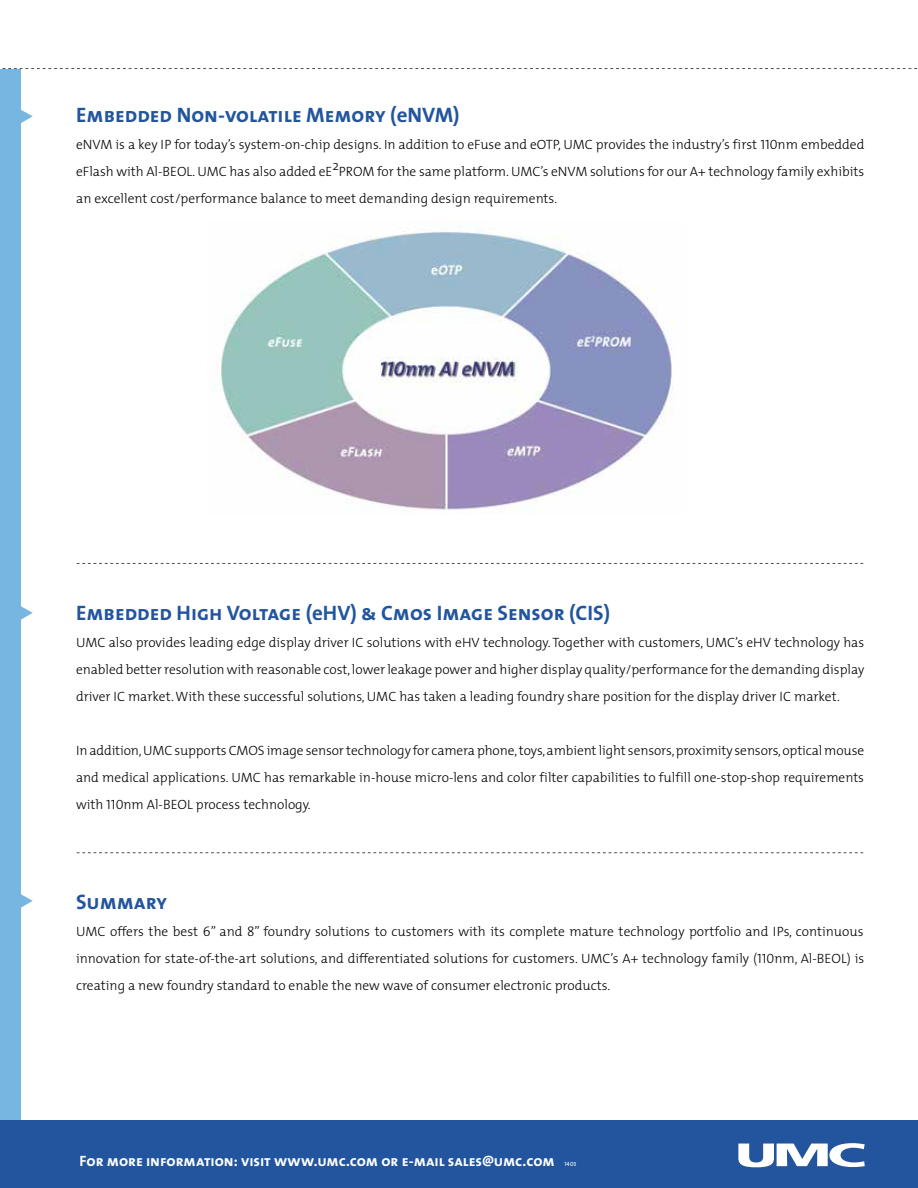
<style>
.page{position:relative;width:918px;height:1188px;background:#fff}
.page>*{position:absolute;margin:0;border:0;box-sizing:border-box;transform-origin:0 0}
.t1{font:21px "The Mix Bold Caps";color:#22559e}
.t2{font:15px "The Mix Bold Caps";letter-spacing:-.005em;color:#fff}
.t3{font:300 13.5px/27px "The Mix";color:#000;text-align:justify}
.t4{font:6px "The Mix Caps";color:#fff}
.s1{font-family:"The Mix";font-weight:700}
.s2{font-family:"The Mix Light Caps";font-weight:400}
</style>
<div class="page">
<div style="left:0;top:69px;width:20px;height:1058px;background:#78b6e2"></div>
<div style="left:0;top:1121px;width:918px;height:67px;background:#22559e"></div>
<svg style="left:738px;top:1143px;width:127px;height:24px"></svg>
<svg style="left:20px;top:108px;width:13px;height:17px"></svg>
<svg style="left:20px;top:604px;width:13px;height:17px"></svg>
<svg style="left:2px;top:68px;width:915px;height:1px"></svg>
<svg style="left:77px;top:853px;width:787px;height:1px"></svg>
<svg style="left:77px;top:563px;width:787px;height:1px"></svg>
<svg style="left:20px;top:892px;width:13px;height:17px"></svg>
<img style="left:220px;top:229px;width:454px;height:283px">
<h1 class="t1" style="left:76px;top:98px;width:385px">Embedded Non-volatile Memory (<span class="s1">e</span>NVM)</h1>
<p class="t3" style="left:76px;top:131px;width:790px">eNVM is a key IP for today’s system-on-chip designs. In addition to eFuse and eOTP, UMC provides the industry’s first <span class="s2">110</span>nm embedded eFlash with Al-BEOL. UMC has also added eE2PROM for the same platform. UMC’s eNVM solutions for our A+ technology family exhibits an excellent cost/performance balance to meet demanding design requirements.</p>
<h1 class="t1" style="left:76px;top:595px;width:536px">Embedded High Voltage (<span class="s1">eHV</span>) &amp; Cmos Image Sensor (CIS)</h1>
<p class="t3" style="left:76px;top:628px;width:790px">UMC also provides leading edge display driver IC solutions with eHV technology. Together with customers, UMC’s eHV technology has enabled better resolution with reasonable cost, lower leakage power and higher display quality/performance for the demanding display driver IC market. With these successful solutions, UMC has taken a leading foundry share position for the display driver IC market.</p>
<p class="t3" style="left:76px;top:736px;width:790px">In addition, UMC supports CMOS image sensor technology for camera phone, toys, ambient light sensors, proximity sensors, optical mouse and medical applications. UMC has remarkable in-house micro-lens and color filter capabilities to fulfill one-stop-shop requirements with <span class="s2">110</span>nm Al-BEOL process technology.</p>
<h1 class="t1" style="left:76px;top:884px;width:93px">Summary</h1>
<p class="t3" style="left:76px;top:918px;width:790px">UMC offers the best 6” and 8” foundry solutions to customers with its complete mature technology portfolio and IPs, continuous innovation for state-of-the-art solutions, and differentiated solutions for customers. UMC’s A+ technology family (<span class="s2">110</span>nm, Al-BEOL) is creating a new foundry standard to enable the new wave of consumer electronic products.</p>
<p class="t2" style="left:80px;top:1149px;width:477px">For more information: visit www.umc.com or e-mail sales@umc.com</p>
<p class="t4" style="left:564px;top:1159px;width:14px">1403</p>
</div>
